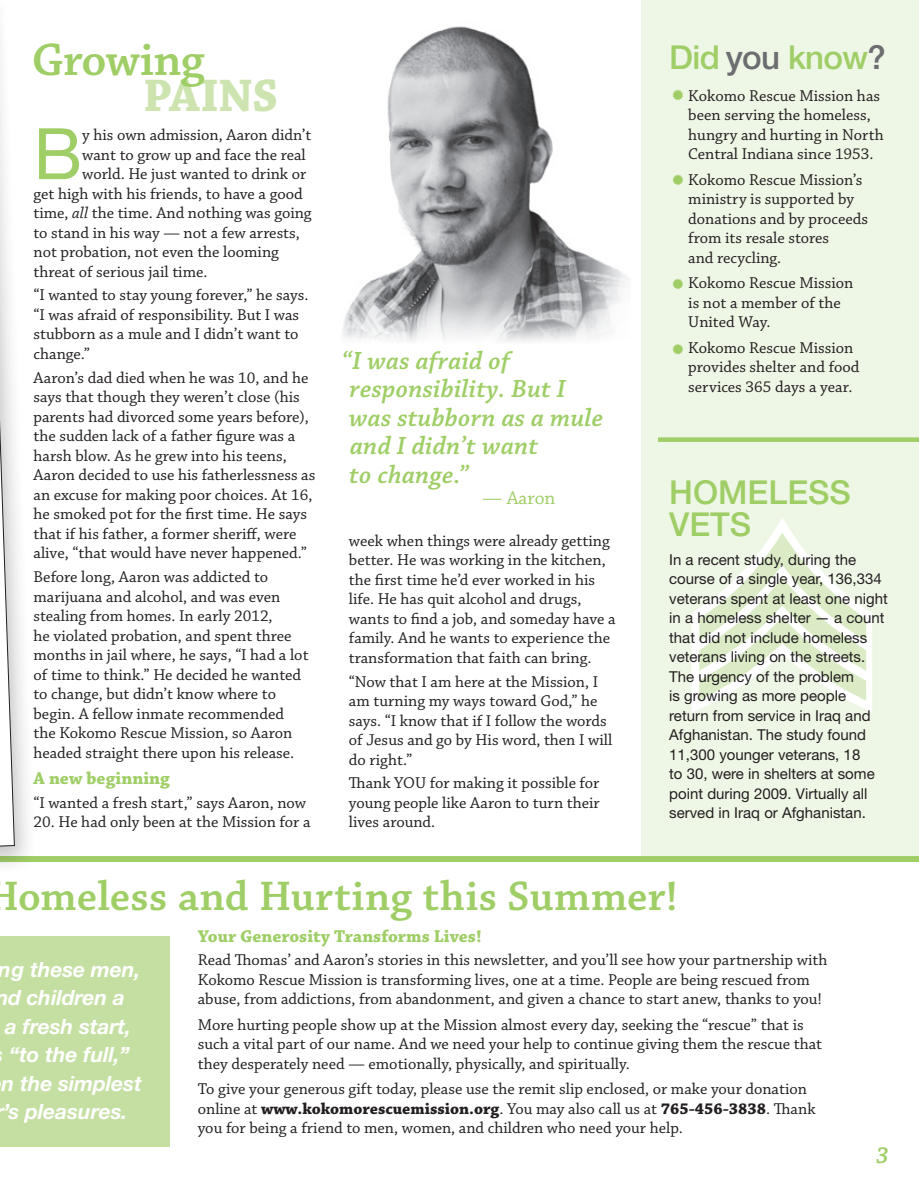
<style>
.page{position:relative;width:919px;height:1188px;background:#fff}
.page>*{position:absolute;margin:0;border:0;box-sizing:border-box;transform-origin:0 0}
.t1{font:71.1px "Helvetica Neue LT Std";color:#9fce66}
.t2{font:600 48px "Chaparral Pro";letter-spacing:-.02em;color:#9fce66}
.t3{font:700 48px "Chaparral Pro";letter-spacing:-.01em;color:#cee4b0}
.t4{font:600 43.5px "Chaparral Pro";letter-spacing:.01em;color:#9fce66}
.t5{font:500 33px/31.5px "Helvetica Neue LT Std";color:#9fce66}
.t6{font:500 33px "Helvetica Neue LT Std";letter-spacing:-.02em;color:#9fce66}
.t7{font:italic 600 26.25px/28.5px "Chaparral Pro";letter-spacing:.01em;color:#9fce66}
.t8{font:italic 600 24px "Chaparral Pro";color:#9fce66}
.t9{font:italic 700 21px "Helvetica Neue LT Std";letter-spacing:-.005em;color:#fff}
.t10{font:19.5px "Chaparral Pro";color:#9fce66}
.t11{font:700 18px "Chaparral Pro";color:#9fce66}
.t12{font:16.5px/19.5px "Chaparral Pro";color:#231f20}
.t13{font:15px/19.5px "Helvetica Neue LT Std";color:#231f20}
.s1{font-style:italic}
.s2{color:#6c6d70}
.s3{font-weight:700}
</style>
<div class="page">
<img style="left:343px;top:26px;width:248px;height:315px">
<div style="left:0;top:936px;width:170px;height:210px;background:#c4dfa1"></div>
<div style="left:640px;top:0;width:278px;height:859px;background:#eef6e5"></div>
<div style="left:0;top:856px;width:918px;height:6px;background:#9fce66"></div>
<div style="left:0;top:0;width:38px;height:897px;background:#231f20;opacity:.25"></div>
<div style="left:657px;top:437px;width:261px;height:5px;background:#9fce66"></div>
<svg style="left:672px;top:90px;width:11px;height:10px"></svg>
<svg style="left:672px;top:174px;width:11px;height:11px"></svg>
<svg style="left:672px;top:279px;width:11px;height:10px"></svg>
<svg style="left:672px;top:344px;width:11px;height:11px"></svg>
<svg style="left:691px;top:518px;width:180px;height:195px"></svg>
<svg style="left:0;top:0;width:15px;height:869px"></svg>
<h2 class="t2" style="left:32px;top:32px;width:174px">Growing</h2>
<h2 class="t3" style="left:143px;top:67px;width:136px">PAINS</h2>
<h1 class="t1" style="left:33px;top:111px;width:50px">B</h1>
<p class="t12" style="left:82px;top:126px;width:230px">y his own admission, Aaron didn’t</p>
<p class="t12" style="left:82px;top:145px;width:225px">want to grow up and face the real</p>
<p class="t12" style="left:82px;top:165px;width:225px">world. He just wanted to drink or</p>
<p class="t12" style="left:33px;top:184px;width:271px">get high with his friends, to have a good</p>
<p class="t12" style="left:33px;top:204px;width:279px">time, <span class="s1">all</span> the time. And nothing was going</p>
<p class="t12" style="left:33px;top:223px;width:268px">to stand in his way — not a few arrests,</p>
<p class="t12" style="left:33px;top:243px;width:247px">not probation, not even the looming</p>
<p class="t12" style="left:33px;top:262px;width:175px">threat of serious jail time.</p>
<p class="t12" style="left:33px;top:286px;width:276px">“I wanted to stay young forever,” he says. “I was afraid of responsibility. But I was stubborn as a mule and I didn’t want to change.”</p>
<p class="t12" style="left:33px;top:368px;width:283px">Aaron’s dad died when he was 10, and he says that though they weren’t close (his parents had divorced some years before), the sudden lack of a father figure was a harsh blow. As he grew into his teens, Aaron decided to use his fatherlessness as an excuse for making poor choices. At 16, he smoked pot for the first time. He says that if his father, a former sheriff, were alive, “that would have never happened.”</p>
<p class="t12" style="left:33px;top:568px;width:276px">Before long, Aaron was addicted to marijuana and alcohol, and was even stealing from homes. In early 2012,<br>he violated probation, and spent three months in jail where, he says, “I had a lot of time to think.” He decided he wanted to change, but didn’t know where to begin. A fellow inmate recommended the Kokomo Rescue Mission, so Aaron headed straight there upon his release.</p>
<p class="t11" style="left:33px;top:768px;width:138px">A new beginning</p>
<p class="t12" style="left:33px;top:793px;width:274px">“I wanted a fresh start,” says Aaron, now</p>
<p class="t12" style="left:33px;top:813px;width:278px">20. He had only been at the Mission for a</p>
<h3 class="t7" style="left:342px;top:347px;width:262px">“I was afraid of responsibility. But I was stubborn as a mule and I didn’t want<br>to change.”</h3>
<p class="t10" style="left:482px;top:487px;width:74px">— Aaron</p>
<p class="t12" style="left:349px;top:531px;width:268px">week when things were already getting better. He was working in the kitchen, the first time he’d ever worked in his life. He has quit alcohol and drugs, wants to find a job, and someday have a family. And he wants to experience the transformation that faith can bring.</p>
<p class="t12" style="left:349px;top:672px;width:265px">“Now that I am here at the Mission, I am turning my ways toward God,” he says. “I know that if I follow the words of Jesus and go by His word, then I will do right.”</p>
<p class="t12" style="left:349px;top:774px;width:252px;text-align:justify">Thank YOU for making it possible for young people like Aaron to turn their lives around.</p>
<h3 class="t6" style="left:669px;top:38px;width:218px">Did <span class="s2">you</span> know<span class="s2">?</span></h3>
<p class="t12" style="left:688px;top:86px;width:197px">Kokomo Rescue Mission has been serving the homeless, hungry and hurting in North<br>Central Indiana since 1953.</p>
<p class="t12" style="left:688px;top:170px;width:181px">Kokomo Rescue Mission’s ministry is supported by donations and by proceeds from its resale stores<br>and recycling.</p>
<p class="t12" style="left:688px;top:274px;width:166px">Kokomo Rescue Mission is not a member of the<br>United Way.</p>
<p class="t12" style="left:688px;top:338px;width:172px">Kokomo Rescue Mission provides shelter and food services 365 days a year.</p>
<h3 class="t5" style="left:669px;top:477px;width:183px">HOMELESS<br>VETS</h3>
<p class="t13" style="left:669px;top:549px;width:220px">In a recent study, during the course of a single year, 136,334 veterans spent at least one night in a homeless shelter — a count that did not include homeless veterans living on the streets.<br>The urgency of the problem<br>is growing as more people return from service in Iraq and<br>Afghanistan. The study found<br>11,300 younger veterans, 18<br>to 30, were in shelters at some point during 2009. Virtually all served in Iraq or Afghanistan.</p>
<h3 class="t4" style="left:-14px;top:871px;width:693px">Homeless and Hurting this Summer!</h3>
<p class="t9" style="left:-1px;top:956px;width:143px">ng these men,</p>
<p class="t9" style="left:-4px;top:985px;width:131px">nd children a</p>
<p class="t9" style="left:5px;top:1013px;width:128px">a fresh start,</p>
<p class="t9" style="left:9px;top:1042px;width:122px">“to the full,”</p>
<p class="t9" style="left:2px;top:1070px;width:142px">n the simplest</p>
<p class="t9" style="left:4px;top:1099px;width:125px">’s pleasures.</p>
<p class="t11" style="left:198px;top:925px;width:285px">Your Generosity Transforms Lives!</p>
<p class="t12" style="left:198px;top:951px;width:631px">Read Thomas’ and Aaron’s stories in this newsletter, and you’ll see how your partnership with<br>Kokomo Rescue Mission is transforming lives, one at a time. People are being rescued from abuse, from addictions, from abandonment, and given a chance to start anew, thanks to you!</p>
<p class="t12" style="left:198px;top:1016px;width:625px">More hurting people show up at the Mission almost every day, seeking the “rescue” that is such a vital part of our name. And we need your help to continue giving them the rescue that they desperately need — emotionally, physically, and spiritually.</p>
<p class="t12" style="left:198px;top:1080px;width:619px">To give your generous gift today, please use the remit slip enclosed, or make your donation online at <span class="s3">www.kokomorescuemission.org</span>. You may also call us at <span class="s3">765-456-3838</span>. Thank you for being a friend to men, women, and children who need your help.</p>
<h3 class="t8" style="left:875px;top:1141px;width:14px">3</h3>
</div>
